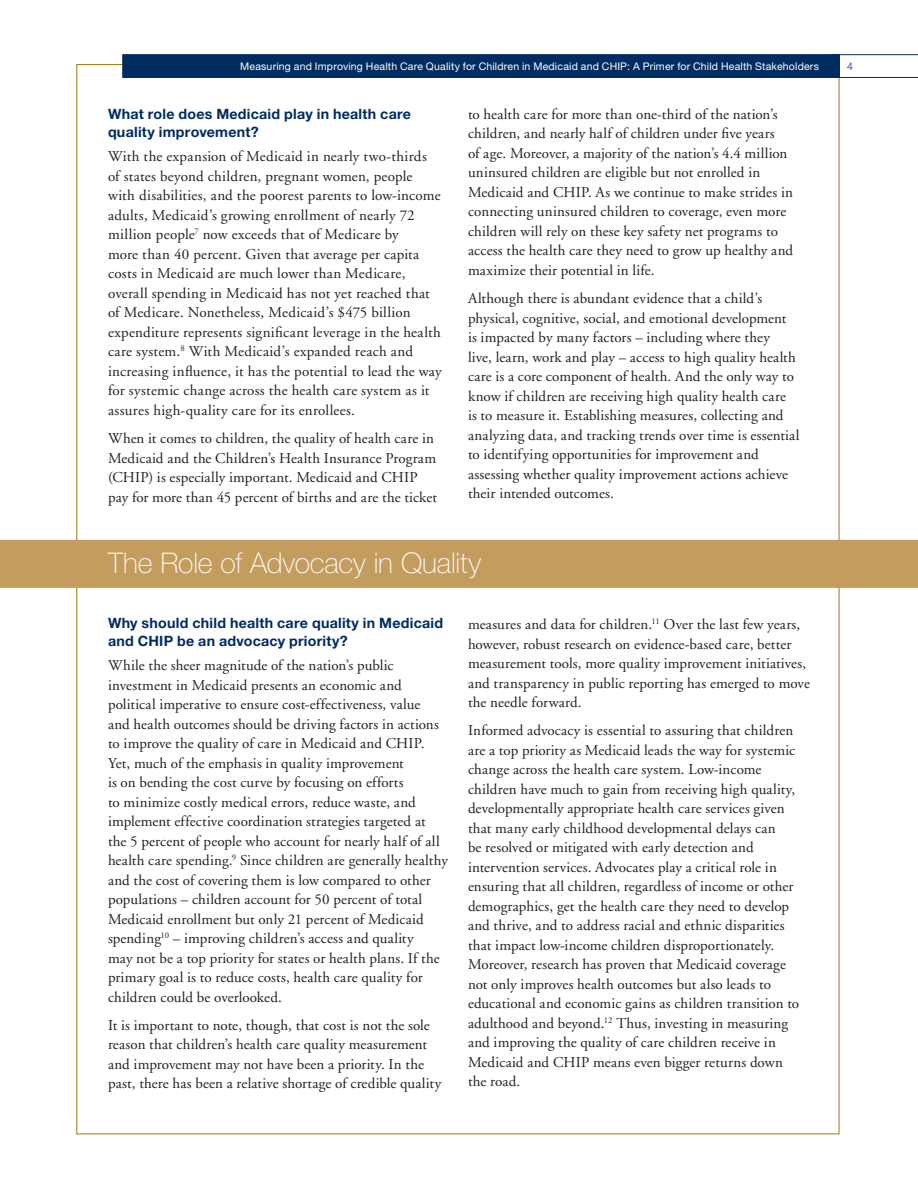
<style>
.page{position:relative;width:918px;height:1188px;background:#fff}
.page>*{position:absolute;margin:0;border:0;box-sizing:border-box;transform-origin:0 0}
.H1_with_rule{font:100 28.5px "Helvetica Neue";letter-spacing:-.005em;color:#fff}
.body_copy{font:15px/19.5px "Adobe Garamond";letter-spacing:.01em;color:#231f20}
.t1{font:700 14.25px/18px "Helvetica Neue";letter-spacing:.015em;color:#002c62}
.t2{font:10.5px "Helvetica Neue";letter-spacing:.02em;color:#fff}
.t3{font:300 10.5px "Helvetica Neue";color:#002c62}
</style>
<div class="page">
<svg style="left:840px;top:54px;width:78px;height:24px"></svg>
<div style="left:122px;top:54px;width:718px;height:24px;background:#002c62;border:1px solid #002c62"></div>
<div style="left:0;top:540px;width:918px;height:48px;background:#c49c5d"></div>
<p class="t2" style="left:240px;top:60px;width:580px">Measuring and Improving Health Care Quality for Children in Medicaid and CHIP: A Primer for Child Health Stakeholders</p>
<p class="t3" style="left:847px;top:59px;width:7px">4</p>
<h2 class="t1" style="left:108px;top:105px;width:305px">What role does Medicaid play in health care quality improvement?</h2>
<p class="body_copy" style="left:108px;top:147px;width:335px">With the expansion of Medicaid in nearly two-thirds of states beyond children, pregnant women, people with disabilities, and the poorest parents to low-income adults, Medicaid’s growing enrollment of nearly 72 million people<sup>7</sup> now exceeds that of Medicare by<br>more than 40 percent. Given that average per capita costs in Medicaid are much lower than Medicare, overall spending in Medicaid has not yet reached that of Medicare. Nonetheless, Medicaid’s $475 billion expenditure represents significant leverage in the health care system.<sup>8</sup> With Medicaid’s expanded reach and increasing influence, it has the potential to lead the way for systemic change across the health care system as it assures high-quality care for its enrollees.</p>
<p class="body_copy" style="left:108px;top:429px;width:331px">When it comes to children, the quality of health care in Medicaid and the Children’s Health Insurance Program (CHIP) is especially important. Medicaid and CHIP pay for more than 45 percent of births and are the ticket</p>
<p class="body_copy" style="left:468px;top:105px;width:327px">to health care for more than one-third of the nation’s children, and nearly half of children under five years<br>of age. Moreover, a majority of the nation’s 4.4 million uninsured children are eligible but not enrolled in Medicaid and CHIP. As we continue to make strides in connecting uninsured children to coverage, even more children will rely on these key safety net programs to access the health care they need to grow up healthy and maximize their potential in life.</p>
<p class="body_copy" style="left:468px;top:289px;width:333px">Although there is abundant evidence that a child’s physical, cognitive, social, and emotional development<br>is impacted by many factors – including where they<br>live, learn, work and play – access to high quality health care is a core component of health. And the only way to know if children are receiving high quality health care<br>is to measure it. Establishing measures, collecting and analyzing data, and tracking trends over time is essential to identifying opportunities for improvement and assessing whether quality improvement actions achieve their intended outcomes.</p>
<p class="H1_with_rule" style="left:108px;top:546px;width:375px">The Role of Advocacy in Quality</p>
<h2 class="t1" style="left:108px;top:613px;width:337px">Why should child health care quality in Medicaid and CHIP be an advocacy priority?</h2>
<p class="body_copy" style="left:108px;top:656px;width:341px">While the sheer magnitude of the nation’s public investment in Medicaid presents an economic and political imperative to ensure cost-effectiveness, value<br>and health outcomes should be driving factors in actions to improve the quality of care in Medicaid and CHIP.<br>Yet, much of the emphasis in quality improvement<br>is on bending the cost curve by focusing on efforts<br>to minimize costly medical errors, reduce waste, and implement effective coordination strategies targeted at the 5 percent of people who account for nearly half of all health care spending.<sup>9</sup> Since children are generally healthy and the cost of covering them is low compared to other populations – children account for 50 percent of total Medicaid enrollment but only 21 percent of Medicaid spending<sup>10</sup> – improving children’s access and quality<br>may not be a top priority for states or health plans. If the primary goal is to reduce costs, health care quality for children could be overlooked.</p>
<p class="body_copy" style="left:108px;top:1016px;width:335px">It is important to note, though, that cost is not the sole reason that children’s health care quality measurement and improvement may not have been a priority. In the past, there has been a relative shortage of credible quality</p>
<p class="body_copy" style="left:468px;top:615px;width:343px">measures and data for children.<sup>11</sup> Over the last few years, however, robust research on evidence-based care, better measurement tools, more quality improvement initiatives, and transparency in public reporting has emerged to move the needle forward.</p>
<p class="body_copy" style="left:468px;top:721px;width:333px">Informed advocacy is essential to assuring that children are a top priority as Medicaid leads the way for systemic change across the health care system. Low-income children have much to gain from receiving high quality, developmentally appropriate health care services given that many early childhood developmental delays can<br>be resolved or mitigated with early detection and intervention services. Advocates play a critical role in ensuring that all children, regardless of income or other demographics, get the health care they need to develop and thrive, and to address racial and ethnic disparities that impact low-income children disproportionately.<br>Moreover, research has proven that Medicaid coverage not only improves health outcomes but also leads to educational and economic gains as children transition to adulthood and beyond.<sup>12</sup> Thus, investing in measuring and improving the quality of care children receive in Medicaid and CHIP means even bigger returns down the road.</p>
</div>
